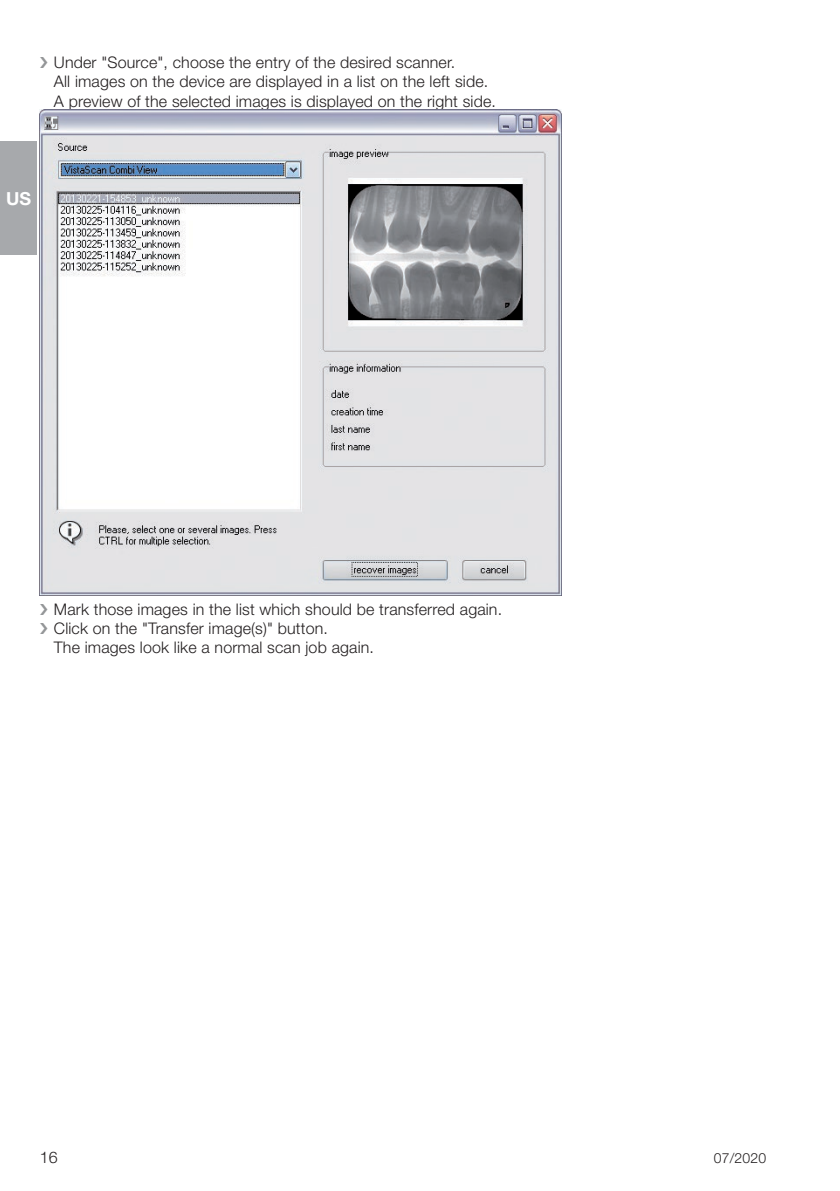
<style>
.page{position:relative;width:840px;height:1191px;background:#fff}
.page>*{position:absolute;margin:0;border:0;box-sizing:border-box;transform-origin:0 0}
.t1{font:700 18px "Helvetica Neue LT Pro";color:#fff}
.t2{font:300 16px/19.2px "Helvetica Neue LT Pro";letter-spacing:.01em;color:#231f20}
.t3{font:300 14px "Helvetica Neue LT Pro";letter-spacing:.01em;color:#231f20}
</style>
<div class="page">
<div style="left:0;top:142px;width:37px;height:113px;background:#a7a9ac"></div>
<img style="left:40px;top:110px;width:521px;height:486px">
<p class="t2" style="left:54px;top:52px;width:440px">Under "Source", choose the entry of the desired scanner.<br>All images on the device are displayed in a list on the left side.<br>A preview of the selected images is displayed on the right side.</p>
<p class="t1" style="left:6px;top:187px;width:27px">US</p>
<p class="t2" style="left:54px;top:599px;width:446px">Mark those images in the list which should be transferred again.<br>Click on the "Transfer image(s)" button.<br>The images look like a normal scan job again.</p>
<p class="t2" style="left:40px;top:1147px;width:19px">16</p>
<p class="t3" style="left:713px;top:1149px;width:54px">07/2020</p>
</div>
